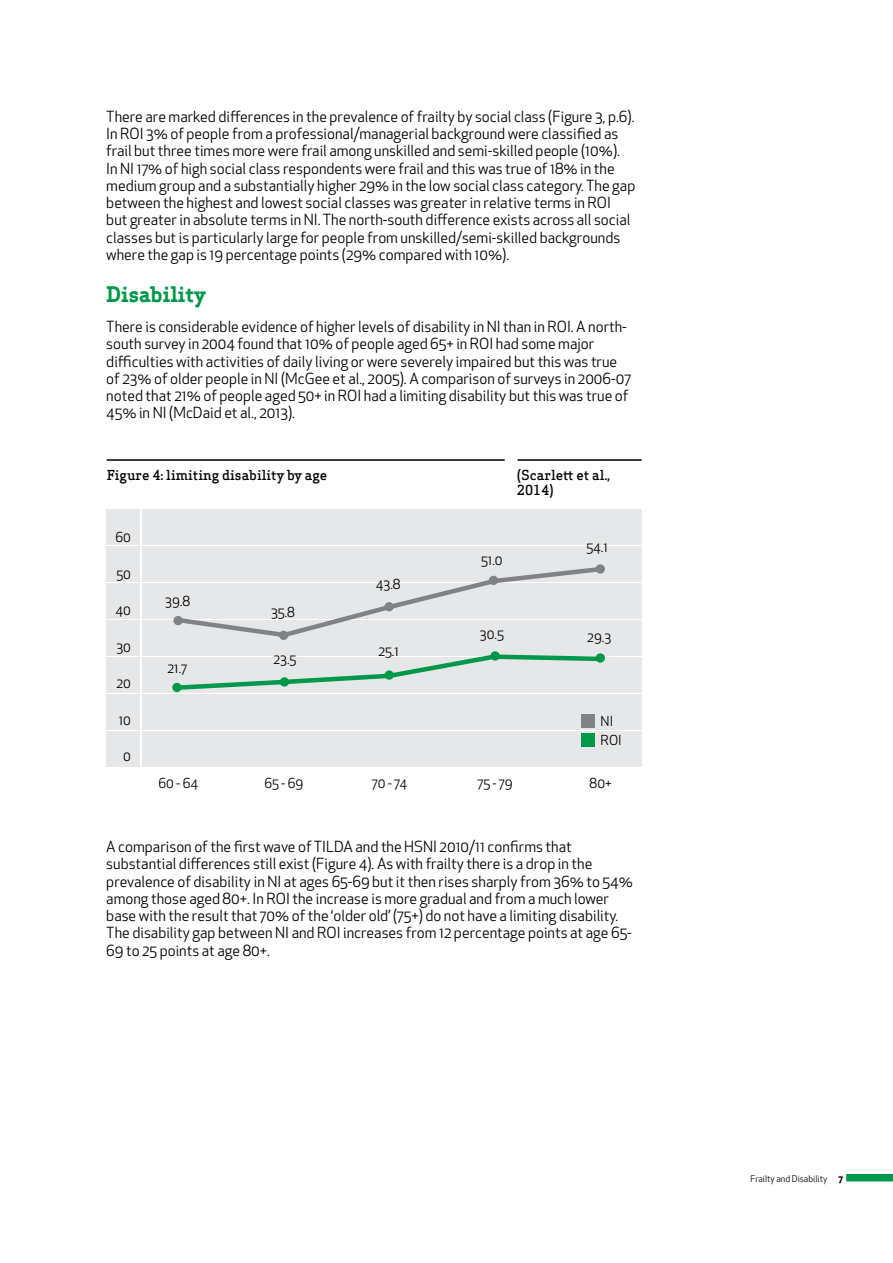
<style>
.page{position:relative;width:893px;height:1263px;background:#fff}
.page>*{position:absolute;margin:0;border:0;box-sizing:border-box;transform-origin:0 0}
.t1{font:700 21px "Apex Serif";color:#00984b}
.t2{font:15px/17.2px "Apex New";color:#000}
.t3{font:13.5px/19px "Apex New";color:#000}
.t4{font:500 13.5px/15px "Apex Serif";color:#000}
.t5{font:9px "Apex New";color:#000}
.s1{font-weight:700}
</style>
<div class="page">
<div style="left:846px;top:1174px;width:47px;height:7px;background:#00984b"></div>
<div style="left:106px;top:509px;width:536px;height:259px;background:#e6e7e8"></div>
<div style="left:140px;top:470px;width:2px;height:336px;border:1px solid #fff"></div>
<hr style="left:106px;top:767px;width:619px;height:1px;background:#fff">
<hr style="left:106px;top:730px;width:619px;height:1px;background:#fff">
<hr style="left:106px;top:693px;width:619px;height:1px;background:#fff">
<hr style="left:106px;top:656px;width:619px;height:1px;background:#fff">
<hr style="left:106px;top:619px;width:619px;height:1px;background:#fff">
<hr style="left:106px;top:582px;width:619px;height:1px;background:#fff">
<hr style="left:106px;top:545px;width:619px;height:1px;background:#fff">
<div style="left:582px;top:714px;width:13px;height:14px;background:#808285"></div>
<div style="left:582px;top:733px;width:13px;height:13px;background:#00984b"></div>
<svg style="left:175px;top:564px;width:424px;height:73px"></svg>
<svg style="left:174px;top:653px;width:429px;height:39px"></svg>
<div style="left:173px;top:616px;width:10px;height:9px;background:#808285;border-radius:50%"></div>
<div style="left:279px;top:631px;width:9px;height:9px;background:#808285;border-radius:50%"></div>
<div style="left:384px;top:602px;width:10px;height:9px;background:#808285;border-radius:50%"></div>
<div style="left:489px;top:576px;width:9px;height:9px;background:#808285;border-radius:50%"></div>
<div style="left:596px;top:564px;width:9px;height:10px;background:#808285;border-radius:50%"></div>
<div style="left:596px;top:653px;width:9px;height:10px;background:#00984b;border-radius:50%"></div>
<div style="left:490px;top:651px;width:10px;height:10px;background:#00984b;border-radius:50%"></div>
<div style="left:385px;top:670px;width:9px;height:10px;background:#00984b;border-radius:50%"></div>
<div style="left:280px;top:677px;width:9px;height:10px;background:#00984b;border-radius:50%"></div>
<div style="left:172px;top:683px;width:10px;height:9px;background:#00984b;border-radius:50%"></div>
<hr style="left:107px;top:459px;width:398px;height:2px;background:#000">
<hr style="left:517px;top:459px;width:125px;height:2px;background:#000">
<p class="t2" style="left:106px;top:108px;width:531px">There are marked differences in the prevalence of frailty by social class (Figure 3, p.6).<br>In ROI 3% of people from a professional/managerial background were classified as frail but three times more were frail among unskilled and semi-skilled people (10%).<br>In NI 17% of high social class respondents were frail and this was true of 18% in the medium group and a substantially higher 29% in the low social class category. The gap between the highest and lowest social classes was greater in relative terms in ROI but greater in absolute terms in NI. The north-south difference exists across all social classes but is particularly large for people from unskilled/semi-skilled backgrounds where the gap is 19 percentage points (29% compared with 10%).</p>
<h1 class="t1" style="left:106px;top:281px;width:101px">Disability</h1>
<p class="t2" style="left:106px;top:318px;width:526px">There is considerable evidence of higher levels of disability in NI than in ROI. A north&shy;south survey in 2004 found that 10% of people aged 65+ in ROI had some major difficulties with activities of daily living or were severely impaired but this was true of 23% of older people in NI (McGee et al., 2005). A comparison of surveys in 2006-07 noted that 21% of people aged 50+ in ROI had a limiting disability but this was true of 45% in NI (McDaid et al., 2013).</p>
<p class="t4" style="left:107px;top:467px;width:222px">Figure 4: limiting disability by age</p>
<p class="t3" style="left:115px;top:528px;width:17px">60</p>
<p class="t3" style="left:116px;top:564px;width:16px">50</p>
<p class="t3" style="left:116px;top:601px;width:17px">40</p>
<p class="t3" style="left:116px;top:637px;width:16px">30</p>
<p class="t3" style="left:117px;top:674px;width:16px">20</p>
<p class="t3" style="left:119px;top:710px;width:14px">10</p>
<p class="t3" style="left:123px;top:746px;width:9px">0</p>
<p class="t3" style="left:165px;top:591px;width:26px">39.8</p>
<p class="t3" style="left:168px;top:658px;width:21px">21.7</p>
<p class="t3" style="left:271px;top:602px;width:25px">35.8</p>
<p class="t3" style="left:274px;top:650px;width:24px">23.5</p>
<p class="t3" style="left:376px;top:574px;width:26px">43.8</p>
<p class="t3" style="left:378px;top:641px;width:22px">25.1</p>
<p class="t4" style="left:517px;top:467px;width:95px">(Scarlett et al.,<br>2014)</p>
<p class="t3" style="left:481px;top:550px;width:23px">51.0</p>
<p class="t3" style="left:586px;top:538px;width:23px">54.1</p>
<p class="t3" style="left:480px;top:624px;width:25px">30.5</p>
<p class="t3" style="left:587px;top:628px;width:25px">29.3</p>
<p class="t3" style="left:601px;top:712px;width:23px">NI<br>ROI</p>
<p class="t3" style="left:158px;top:774px;width:41px">60 - 64</p>
<p class="t3" style="left:264px;top:774px;width:40px">65 - 69</p>
<p class="t3" style="left:372px;top:774px;width:37px">70 - 74</p>
<p class="t3" style="left:478px;top:774px;width:37px">75 - 79</p>
<p class="t3" style="left:590px;top:774px;width:24px">80+</p>
<p class="t2" style="left:106px;top:838px;width:528px">A comparison of the first wave of TILDA and the HSNI 2010/11 confirms that substantial differences still exist (Figure 4). As with frailty there is a drop in the prevalence of disability in NI at ages 65-69 but it then rises sharply from 36% to 54% among those aged 80+. In ROI the increase is more gradual and from a much lower base with the result that 70% of the ‘older old’ (75+) do not have a limiting disability.<br>The disability gap between NI and ROI increases from 12 percentage points at age 65- 69 to 25 points at age 80+.</p>
<p class="t5" style="left:750px;top:1172px;width:94px">Frailty and Disability <span class="s1">7</span></p>
</div>
